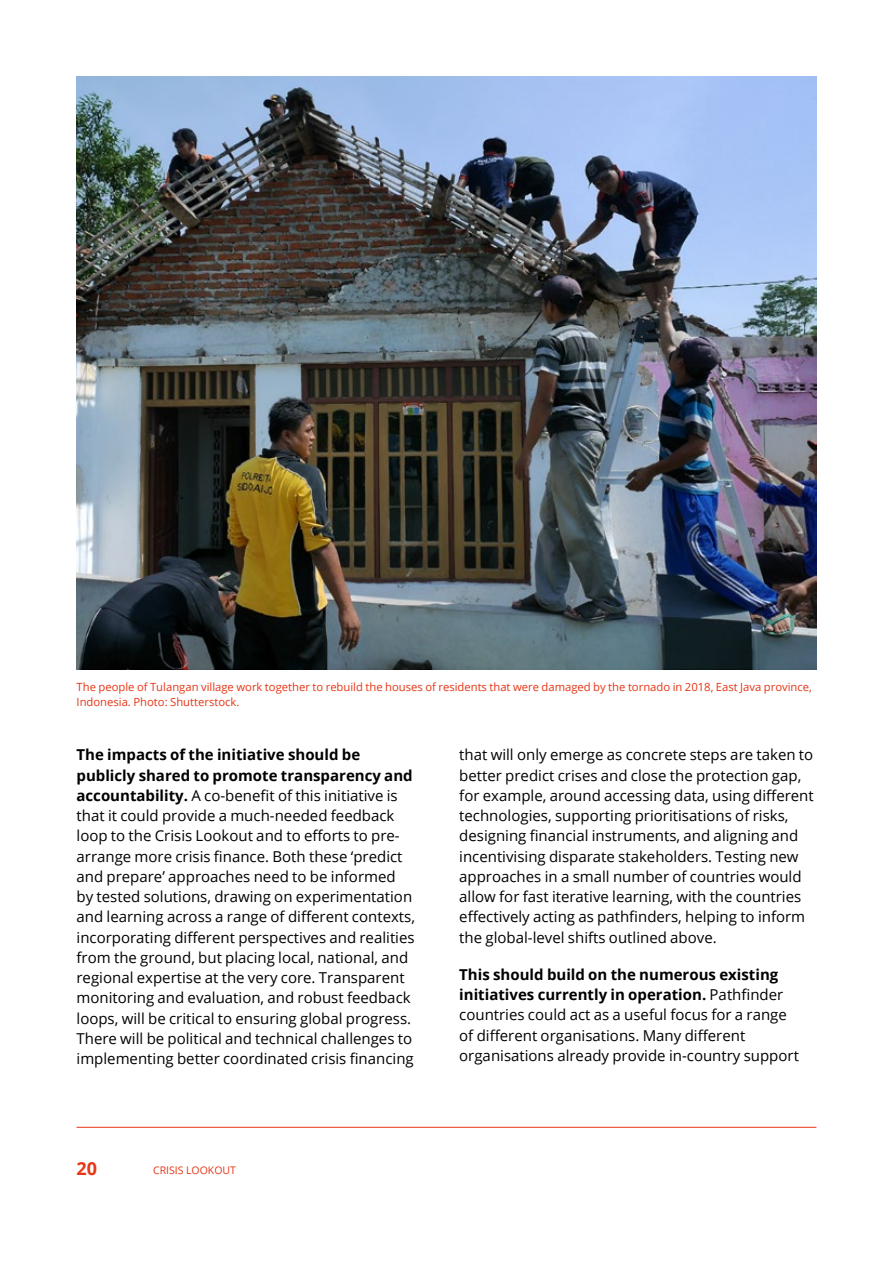
<style>
.page{position:relative;width:893px;height:1263px;background:#fff}
.page>*{position:absolute;margin:0;border:0;box-sizing:border-box;transform-origin:0 0}
.t1{font:700 18px "Open Sans";color:#e63616}
.t2{font:15px/20.2px "Open Sans";color:#000}
.t3{font:11.25px/15px "Open Sans";color:#e63616}
.t4{font:10.5px "Open Sans";color:#e63616}
.s1{font-weight:700}
</style>
<div class="page">
<hr style="left:77px;top:1127px;width:739px;height:1px;background:#e63616">
<img style="left:77px;top:77px;width:739px;height:592px">
<p class="t3" style="left:77px;top:679px;width:737px">The people of Tulangan village work together to rebuild the houses of residents that were damaged by the tornado in 2018, East Java province,<br>Indonesia. Photo: Shutterstock.</p>
<p class="t2" style="left:77px;top:744px;width:340px"><span class="s1">The impacts of the initiative should be publicly shared to promote transparency and accountability.</span> A co-benefit of this initiative is that it could provide a much-needed feedback loop to the Crisis Lookout and to efforts to pre&shy;arrange more crisis finance. Both these ‘predict and prepare’ approaches need to be informed by tested solutions, drawing on experimentation and learning across a range of different contexts, incorporating different perspectives and realities from the ground, but placing local, national, and regional expertise at the very core. Transparent monitoring and evaluation, and robust feedback loops, will be critical to ensuring global progress.<br>There will be political and technical challenges to implementing better coordinated crisis financing</p>
<p class="t2" style="left:459px;top:744px;width:356px">that will only emerge as concrete steps are taken to better predict crises and close the protection gap, for example, around accessing data, using different technologies, supporting prioritisations of risks, designing financial instruments, and aligning and incentivising disparate stakeholders. Testing new approaches in a small number of countries would allow for fast iterative learning, with the countries effectively acting as pathfinders, helping to inform the global-level shifts outlined above.</p>
<p class="t2" style="left:459px;top:964px;width:341px"><span class="s1">This should build on the numerous existing initiatives currently in operation.</span> Pathfinder countries could act as a useful focus for a range of different organisations. Many different organisations already provide in-country support</p>
<p class="t1" style="left:77px;top:1155px;width:22px">20</p>
<p class="t4" style="left:153px;top:1163px;width:84px">CRISIS LOOKOUT</p>
</div>
